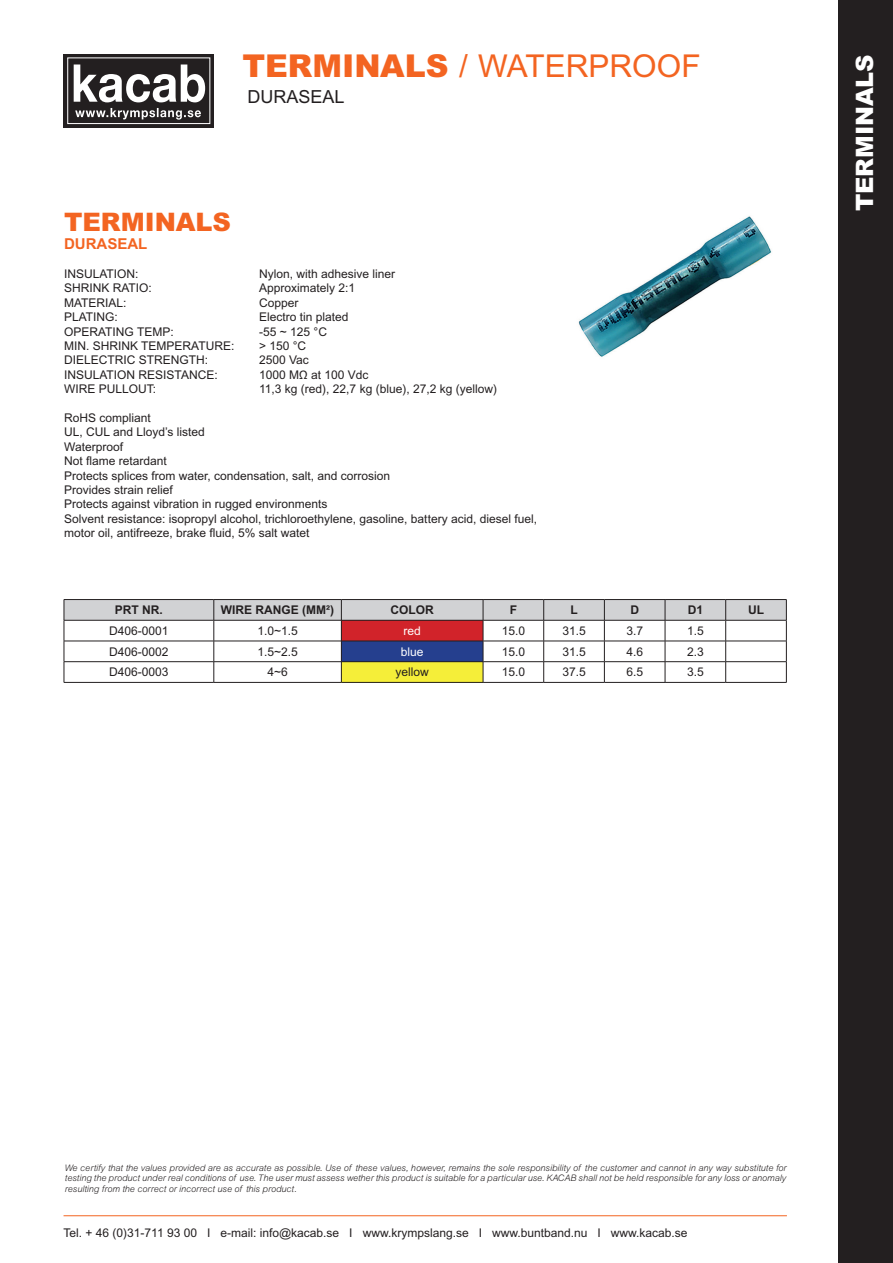
<style>
.page{position:relative;width:893px;height:1263px;background:#fff}
.page>*{position:absolute;margin:0;border:0;box-sizing:border-box;transform-origin:0 0}
.t1{font:31.5px "Arial MT Std";color:#f36421}
.t2{font:900 25.5px "Arial MT Std";color:#f36421}
.t3{font:900 24px "Arial MT Std";color:#fff}
.t4{font:18px "Arial MT Std";color:#231f20}
.t5{font:700 15px "Arial MT Std";color:#f36421}
.t6{font:12px/14.4px "Arial MT Std";color:#231f20}
.t7{font:700 12px "Arial MT Std";color:#231f20}
.t8{font:12px "Arial MT Std";color:#fff}
.t9{font:italic 300 9px/10.8px "Arial MT Std";color:#231f20;text-align:justify}
.s1{font-weight:900}
</style>
<div class="page">
<hr style="left:64px;top:1215px;width:723px;height:1px;background:#f36421">
<div style="left:839px;top:0;width:54px;height:1263px;background:#231f20"></div>
<div style="left:64px;top:54px;width:150px;height:73px;background:#231f20"></div>
<div style="left:67px;top:58px;width:143px;height:66px;border:1px solid #fff"></div>
<svg style="left:74px;top:64px;width:131px;height:38px"></svg>
<svg style="left:75px;top:108px;width:126px;height:12px"></svg>
<img style="left:578px;top:216px;width:194px;height:141px">
<svg style="left:64px;top:599px;width:723px;height:83px"></svg>
<hr style="left:64px;top:682px;width:150px;height:1px;background:#231f20">
<hr style="left:214px;top:682px;width:127px;height:1px;background:#231f20">
<hr style="left:341px;top:682px;width:142px;height:1px;background:#231f20">
<hr style="left:483px;top:682px;width:61px;height:1px;background:#231f20">
<hr style="left:544px;top:682px;width:60px;height:1px;background:#231f20">
<hr style="left:604px;top:682px;width:61px;height:1px;background:#231f20">
<hr style="left:665px;top:682px;width:61px;height:1px;background:#231f20">
<hr style="left:726px;top:682px;width:60px;height:1px;background:#231f20">
<h1 class="t1" style="left:242px;top:48px;width:460px"><span class="s1">TERMINALS</span> / WATERPROOF</h1>
<h3 class="t4" style="left:247px;top:86px;width:99px">DURASEAL</h3>
<h2 class="t2" style="left:64px;top:206px;width:168px">TERMINALS</h2>
<p class="t5" style="left:64px;top:235px;width:85px">DURASEAL</p>
<p class="t6" style="left:64px;top:266px;width:76px">INSULATION:</p>
<p class="t6" style="left:259px;top:266px;width:138px">Nylon, with adhesive liner</p>
<p class="t6" style="left:64px;top:281px;width:89px">SHRINK RATIO:</p>
<p class="t6" style="left:259px;top:281px;width:98px">Approximately 2:1</p>
<p class="t6" style="left:64px;top:295px;width:64px">MATERIAL:</p>
<p class="t6" style="left:259px;top:295px;width:41px">Copper</p>
<p class="t6" style="left:64px;top:310px;width:55px">PLATING:</p>
<p class="t6" style="left:259px;top:310px;width:91px">Electro tin plated</p>
<p class="t6" style="left:64px;top:324px;width:111px">OPERATING TEMP:</p>
<p class="t6" style="left:259px;top:324px;width:69px">-55 ~ 125 °C</p>
<p class="t6" style="left:64px;top:338px;width:172px">MIN. SHRINK TEMPERATURE:</p>
<p class="t6" style="left:259px;top:338px;width:49px">&gt; 150 °C</p>
<p class="t6" style="left:64px;top:353px;width:146px">DIELECTRIC STRENGTH:</p>
<p class="t6" style="left:259px;top:353px;width:51px">2500 Vac</p>
<p class="t6" style="left:64px;top:367px;width:155px">INSULATION RESISTANCE:</p>
<p class="t6" style="left:259px;top:367px;width:111px">1000 MΩ at 100 Vdc</p>
<p class="t6" style="left:64px;top:382px;width:94px">WIRE PULLOUT:</p>
<p class="t6" style="left:259px;top:382px;width:239px">11,3 kg (red), 22,7 kg (blue), 27,2 kg (yellow)</p>
<p class="t6" style="left:64px;top:410px;width:474px">RoHS compliant<br>UL, CUL and Lloyd’s listed<br>Waterproof<br>Not flame retardant<br>Protects splices from water, condensation, salt, and corrosion<br>Provides strain relief<br>Protects against vibration in rugged environments<br>Solvent resistance: isopropyl alcohol, trichloroethylene, gasoline, battery acid, diesel fuel, motor oil, antifreeze, brake fluid, 5% salt watet</p>
<p class="t7" style="left:115px;top:603px;width:49px">PRT NR.</p>
<p class="t7" style="left:221px;top:603px;width:115px">WIRE RANGE (MM²)</p>
<p class="t7" style="left:391px;top:603px;width:45px">COLOR</p>
<p class="t7" style="left:510px;top:603px;width:9px">F</p>
<p class="t7" style="left:570px;top:603px;width:9px">L</p>
<p class="t7" style="left:630px;top:603px;width:10px">D</p>
<p class="t7" style="left:688px;top:603px;width:17px">D1</p>
<p class="t7" style="left:748px;top:603px;width:17px">UL</p>
<p class="t6" style="left:109px;top:623px;width:61px">D406-0001</p>
<p class="t6" style="left:257px;top:623px;width:42px">1.0~1.5</p>
<p class="t8" style="left:404px;top:624px;width:19px">red</p>
<p class="t6" style="left:502px;top:623px;width:25px">15.0</p>
<p class="t6" style="left:562px;top:623px;width:25px">31.5</p>
<p class="t6" style="left:626px;top:623px;width:18px">3.7</p>
<p class="t6" style="left:687px;top:623px;width:18px">1.5</p>
<p class="t6" style="left:109px;top:644px;width:61px">D406-0002</p>
<p class="t6" style="left:257px;top:644px;width:42px">1.5~2.5</p>
<p class="t8" style="left:401px;top:645px;width:24px">blue</p>
<p class="t6" style="left:502px;top:644px;width:25px">15.0</p>
<p class="t6" style="left:562px;top:644px;width:25px">31.5</p>
<p class="t6" style="left:626px;top:644px;width:18px">4.6</p>
<p class="t6" style="left:687px;top:644px;width:18px">2.3</p>
<p class="t6" style="left:109px;top:665px;width:61px">D406-0003</p>
<p class="t6" style="left:267px;top:665px;width:22px">4~6</p>
<p class="t6" style="left:396px;top:665px;width:35px">yellow</p>
<p class="t6" style="left:502px;top:665px;width:25px">15.0</p>
<p class="t6" style="left:562px;top:665px;width:25px">37.5</p>
<p class="t6" style="left:626px;top:665px;width:18px">6.5</p>
<p class="t6" style="left:687px;top:665px;width:18px">3.5</p>
<h3 class="t3" style="left:849px;top:211px;width:159px;rotate:-90deg">TERMINALS</h3>
<p class="t9" style="left:65px;top:1162px;width:723px">We certify that the values provided are as accurate as possible. Use of these values, however, remains the sole responsibility of the customer and cannot in any way substitute for testing the product under real conditions of use. The user must assess wether this product is suitable for a particular use. KACAB shall not be held responsible for any loss or anomaly resulting from the correct or incorrect use of this product.</p>
<p class="t6" style="left:64px;top:1226px;width:625px">Tel. + 46 (0)31-711 93 00 I e-mail: info@kacab.se I www.krympslang.se I www.buntband.nu I www.kacab.se</p>
</div>
